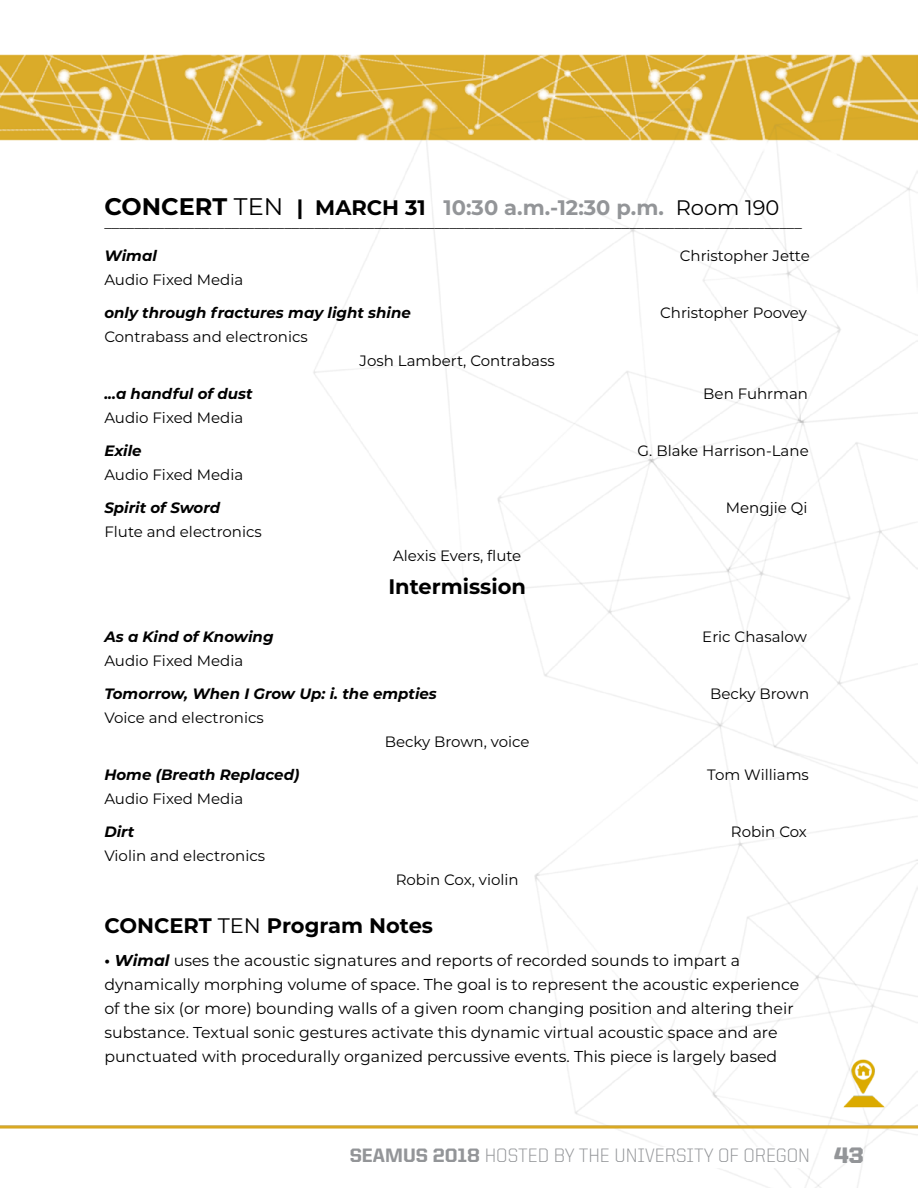
<style>
.page{position:relative;width:918px;height:1188px;background:#fff}
.page>*{position:absolute;margin:0;border:0;box-sizing:border-box;transform-origin:0 0}
.t1{font:700 21px "Montserrat";color:#939598}
.p1{font:700 21px "Montserrat";color:#000}
.t2{font:300 19.5px "United Sans Reg";color:#939598}
.t3{font:15.75px/24px "Montserrat";color:#000}
.p2{font:15px "Montserrat";color:#000}
.t4{font:italic 700 15px "Montserrat";color:#000}
.p1-2{font:15px "Montserrat";color:#000}
.s1{font-size:24px;color:#000}
.s2{font-weight:400;font-size:24px;color:#000}
.s3{color:#000}
.s4{font-weight:400;color:#000}
.s5{font-weight:400}
.s6{font-weight:700}
.s7{font-weight:700;font-style:italic}
.s8{font-weight:800}
.s9{font-weight:900;font-size:22.5px}
</style>
<div class="page">
<img style="left:0;top:54px;width:918px;height:1134px">
<div style="left:45px;top:1148px;width:765px;height:20px;background:#fff"></div>
<img style="left:837px;top:1050px;width:54px;height:65px">
<p class="t1" style="left:104px;top:192px;width:676px"><span class="s1">CONCERT</span> <span class="s2">TEN</span> <span class="s3">| MARCH 31</span> 10:30 a.m.-12:30 p.m. <span class="s4">Room 190</span></p>
<p class="p2" style="left:104px;top:213px;width:699px">_____________________________________________________________________________________________</p>
<p class="t4" style="left:104px;top:245px;width:54px">Wimal</p>
<p class="p2" style="left:680px;top:246px;width:132px">Christopher Jette</p>
<p class="p2" style="left:104px;top:270px;width:140px">Audio Fixed Media</p>
<p class="t4" style="left:104px;top:302px;width:308px">only through fractures may light shine</p>
<p class="p2" style="left:660px;top:303px;width:148px">Christopher Poovey</p>
<p class="p2" style="left:104px;top:327px;width:205px">Contrabass and electronics</p>
<p class="p2" style="left:360px;top:351px;width:197px">Josh Lambert, Contrabass</p>
<p class="t4" style="left:104px;top:383px;width:150px">...a handful of dust</p>
<p class="p2" style="left:703px;top:384px;width:106px">Ben Fuhrman</p>
<p class="p2" style="left:104px;top:408px;width:140px">Audio Fixed Media</p>
<p class="t4" style="left:104px;top:440px;width:39px">Exile</p>
<p class="p2" style="left:638px;top:441px;width:173px">G. Blake Harrison-Lane</p>
<p class="p2" style="left:104px;top:465px;width:140px">Audio Fixed Media</p>
<p class="t4" style="left:104px;top:497px;width:117px">Spirit of Sword</p>
<p class="p2" style="left:726px;top:498px;width:83px">Mengjie Qi</p>
<p class="p2" style="left:104px;top:522px;width:159px">Flute and electronics</p>
<p class="p1-2" style="left:393px;top:546px;width:130px">Alexis Evers, flute</p>
<p class="p1" style="left:388px;top:572px;width:139px">Intermission</p>
<p class="t4" style="left:104px;top:626px;width:171px">As a Kind of Knowing</p>
<p class="p2" style="left:702px;top:627px;width:106px">Eric Chasalow</p>
<p class="p2" style="left:104px;top:651px;width:140px">Audio Fixed Media</p>
<p class="t4" style="left:104px;top:683px;width:334px">Tomorrow, When I Grow Up: i. the empties</p>
<p class="p2" style="left:710px;top:684px;width:101px">Becky Brown</p>
<p class="p2" style="left:104px;top:708px;width:161px">Voice and electronics</p>
<p class="p2" style="left:385px;top:732px;width:146px">Becky Brown, voice</p>
<p class="t4" style="left:104px;top:764px;width:197px">Home (Breath Replaced)</p>
<p class="p2" style="left:707px;top:765px;width:103px">Tom Williams</p>
<p class="p2" style="left:104px;top:789px;width:140px">Audio Fixed Media</p>
<p class="t4" style="left:104px;top:821px;width:32px">Dirt</p>
<p class="p2" style="left:731px;top:822px;width:78px">Robin Cox</p>
<p class="p2" style="left:104px;top:846px;width:162px">Violin and electronics</p>
<p class="p2" style="left:396px;top:870px;width:125px">Robin Cox, violin</p>
<p class="p1" style="left:104px;top:911px;width:330px">CONCERT <span class="s5">TEN</span> Program Notes</p>
<p class="t3" style="left:104px;top:948px;width:696px"><span class="s6">•</span> <span class="s7">Wimal</span> uses the acoustic signatures and reports of recorded sounds to impart a dynamically morphing volume of space. The goal is to represent the acoustic experience of the six (or more) bounding walls of a given room changing position and altering their substance. Textual sonic gestures activate this dynamic virtual acoustic space and are punctuated with procedurally organized percussive events. This piece is largely based</p>
<h2 class="t2" style="left:350px;top:1145px;width:516px"><span class="s8">SEAMUS 2018</span> HOSTED BY THE UNIVERSITY OF OREGON <span class="s9">43</span></h2>
</div>
